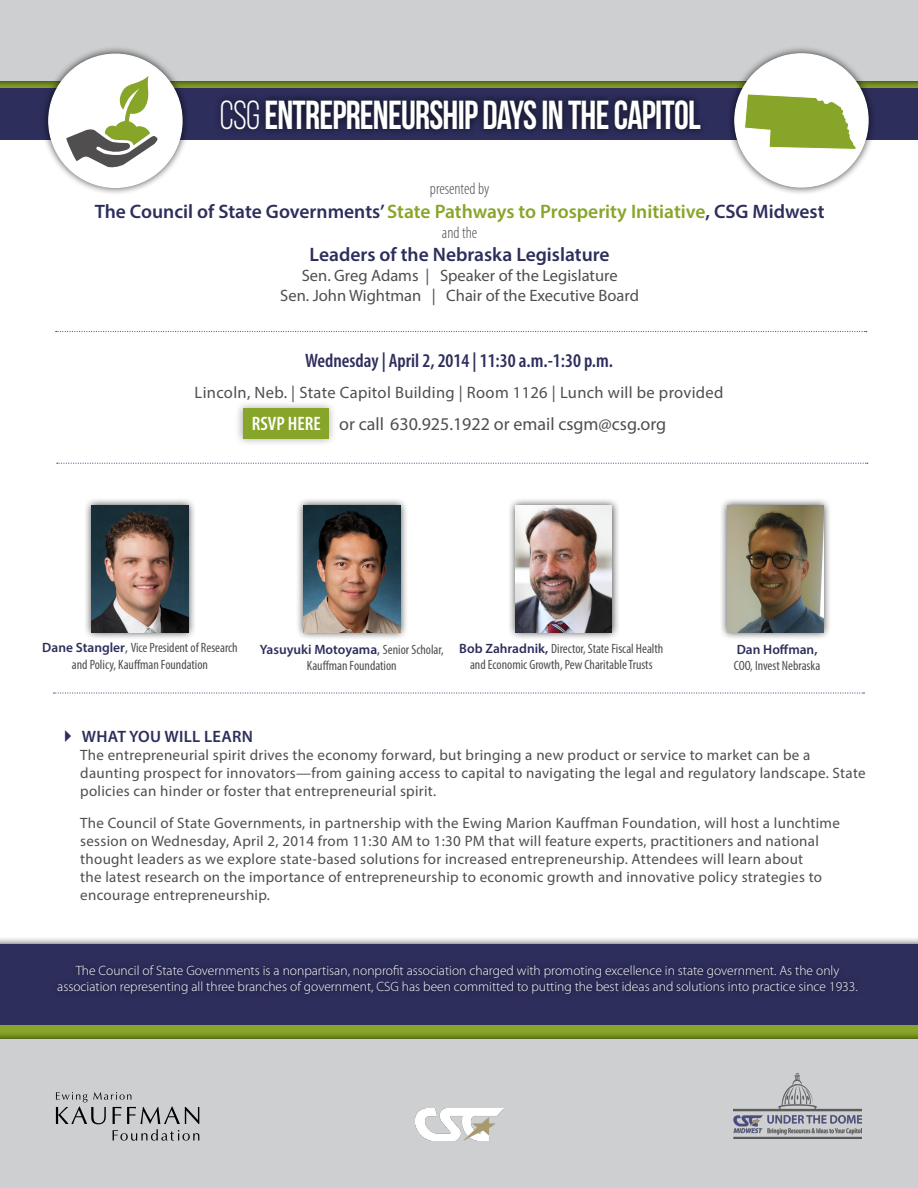
<style>
.page{position:relative;width:918px;height:1188px;background:#fff}
.page>*{position:absolute;margin:0;border:0;box-sizing:border-box;transform-origin:0 0}
.t1{font:40.5px "Bebas Neue";letter-spacing:-.02em;color:#fff;scale:.92 1}
.t2{font:600 19.5px "Myriad Pro";color:#2d2e5c}
.t3{font:600 condensed 19.5px "Myriad Pro";color:#2d2e5c}
.t4{font:18px "Myriad Pro";color:#504e4e}
.t5{font:16.5px/19.8px "Myriad Pro";color:#504e4e;text-align:center}
.t6{font:16.5px "Myriad Pro";letter-spacing:.02em;color:#504e4e}
.t7{font:300 condensed 16.5px "Myriad Pro";color:#504e4e}
.t8{font:600 16.5px "Myriad Pro";letter-spacing:.02em;color:#2d2e5c}
.t9{font:15px/18px "Myriad Pro";letter-spacing:.02em;color:#504e4e}
.t10{font:300 13.5px/16.2px "Myriad Pro";color:#fff;text-align:center}
.t11{font:condensed 13.5px/16.2px "Myriad Pro";color:#504e4e;text-align:center}
.t12{font:600 13.5px "Myriad Pro";color:#2d2e5c}
.s1{font-style:inherit}
.s2{color:#87a529}
.s3{font-weight:600;font-stretch:condensed;font-size:19.5px;color:#fff}
.s4{font-weight:600;font-stretch:normal;color:#2d2e5c}
.s5{font-stretch:normal}
.s6{font-stretch:normal;color:#2d2e5c}
</style>
<div class="page">
<div style="left:0;top:64px;width:918px;height:75px;background:#2d2e5c"></div>
<div style="left:234px;top:401px;width:103px;height:47px;background:#000;opacity:.35"></div>
<div style="left:243px;top:409px;width:86px;height:30px;background:#87a529"></div>
<div style="left:0;top:0;width:918px;height:89px;background:#000;opacity:.75"></div>
<div style="left:0;top:0;width:918px;height:81px;background:#cdcfd0"></div>
<div style="left:213px;top:92px;width:495px;height:45px;background:#000;opacity:.75"></div>
<svg style="left:56px;top:331px;width:811px;height:1px"></svg>
<svg style="left:53px;top:692px;width:811px;height:2px"></svg>
<div style="left:0;top:937px;width:918px;height:177px;background:#000;opacity:.75"></div>
<div style="left:0;top:945px;width:918px;height:161px;background:#2d2e5c"></div>
<div style="left:0;top:1026px;width:918px;height:138px;background:#87a529"></div>
<div style="left:0;top:1032px;width:918px;height:156px;background:#000;opacity:.75"></div>
<div style="left:0;top:1040px;width:918px;height:148px;background:#cdcfd0"></div>
<div style="left:50px;top:958px;width:814px;height:44px;background:#2a2b56"></div>
<svg style="left:56px;top:1092px;width:143px;height:49px"></svg>
<img style="left:416px;top:1109px;width:87px;height:32px">
<svg style="left:57px;top:463px;width:811px;height:1px"></svg>
<div style="left:507px;top:498px;width:113px;height:143px;background:#000;opacity:.75"></div>
<img style="left:515px;top:506px;width:97px;height:126px">
<div style="left:40px;top:46px;width:150px;height:150px;background:#000;opacity:.75"></div>
<div style="left:49px;top:54px;width:133px;height:133px;background:#fff;border-radius:50%"></div>
<svg style="left:65px;top:76px;width:93px;height:92px"></svg>
<div style="left:726px;top:45px;width:151px;height:151px;background:#000;opacity:.75"></div>
<div style="left:735px;top:54px;width:133px;height:133px;background:#fff;border-radius:50%"></div>
<svg style="left:744px;top:94px;width:113px;height:56px"></svg>
<img style="left:734px;top:1074px;width:128px;height:65px">
<div style="left:83px;top:498px;width:114px;height:143px;background:#000;opacity:.75"></div>
<img style="left:92px;top:506px;width:96px;height:126px">
<div style="left:719px;top:498px;width:113px;height:143px;background:#000;opacity:.75"></div>
<img style="left:727px;top:506px;width:97px;height:126px">
<div style="left:295px;top:498px;width:114px;height:143px;background:#000;opacity:.75"></div>
<img style="left:304px;top:506px;width:96px;height:126px">
<h1 class="t1" style="left:220px;top:93px;width:524px"><span class="s1">CSG</span> ENTREPRENEURSHIP DAYS IN THE CAPITOL</h1>
<p class="t7" style="left:430px;top:179px;width:61px">presented by</p>
<h2 class="t2" style="left:95px;top:199px;width:731px">The Council of State Governments’ <span class="s2">State Pathways to Prosperity Initiative</span>, CSG Midwest</h2>
<p class="t7" style="left:442px;top:222px;width:37px">and the</p>
<h2 class="t2" style="left:310px;top:242px;width:302px">Leaders of the Nebraska Legislature</h2>
<p class="t5" style="left:280px;top:265px;width:360px">Sen. Greg Adams | Speaker of the Legislature<br>Sen. John Wightman | Chair of the Executive Board</p>
<h2 class="t3" style="left:305px;top:348px;width:309px">Wednesday | April 2, 2014 | 11:30 a.m.-1:30 p.m.</h2>
<p class="t6" style="left:195px;top:383px;width:530px">Lincoln, Neb. | State Capitol Building | Room 1126 | Lunch will be provided</p>
<p class="t4" style="left:252px;top:413px;width:416px"><span class="s3">RSVP HERE</span> or call 630.925.1922 or email csgm@csg.org</p>
<p class="t11" style="left:42px;top:640px;width:197px"><span class="s4">Dane Stangler</span><span class="s5">,</span> Vice President of Research and Policy, Kauffman Foundation</p>
<p class="t12" style="left:737px;top:641px;width:82px">Dan Hoffman,</p>
<p class="t11" style="left:459px;top:640px;width:206px"><span class="s4">Bob Zahradnik,</span> Director, State Fiscal Health and Economic Growth, Pew Charitable Trusts</p>
<p class="t11" style="left:260px;top:641px;width:185px"><span class="s4">Yasuyuki Motoyama</span><span class="s6">,</span> Senior Scholar,<br>Kauffman Foundation</p>
<p class="t11" style="left:734px;top:658px;width:88px">COO, Invest Nebraska</p>
<p class="t8" style="left:82px;top:726px;width:173px">WHAT YOU WILL LEARN</p>
<p class="t9" style="left:80px;top:746px;width:787px">The entrepreneurial spirit drives the economy forward, but bringing a new product or service to market can be a daunting prospect for innovators—from gaining access to capital to navigating the legal and regulatory landscape. State policies can hinder or foster that entrepreneurial spirit.</p>
<p class="t9" style="left:80px;top:814px;width:761px">The Council of State Governments, in partnership with the Ewing Marion Kauffman Foundation, will host a lunchtime session on Wednesday, April 2, 2014 from 11:30 AM to 1:30 PM that will feature experts, practitioners and national thought leaders as we explore state-based solutions for increased entrepreneurship. Attendees will learn about<br>the latest research on the importance of entrepreneurship to economic growth and innovative policy strategies to encourage entrepreneurship.</p>
<p class="t10" style="left:57px;top:962px;width:802px">The Council of State Governments is a nonpartisan, nonprofit association charged with promoting excellence in state government. As the only association representing all three branches of government, CSG has been committed to putting the best ideas and solutions into practice since 1933.</p>
</div>
